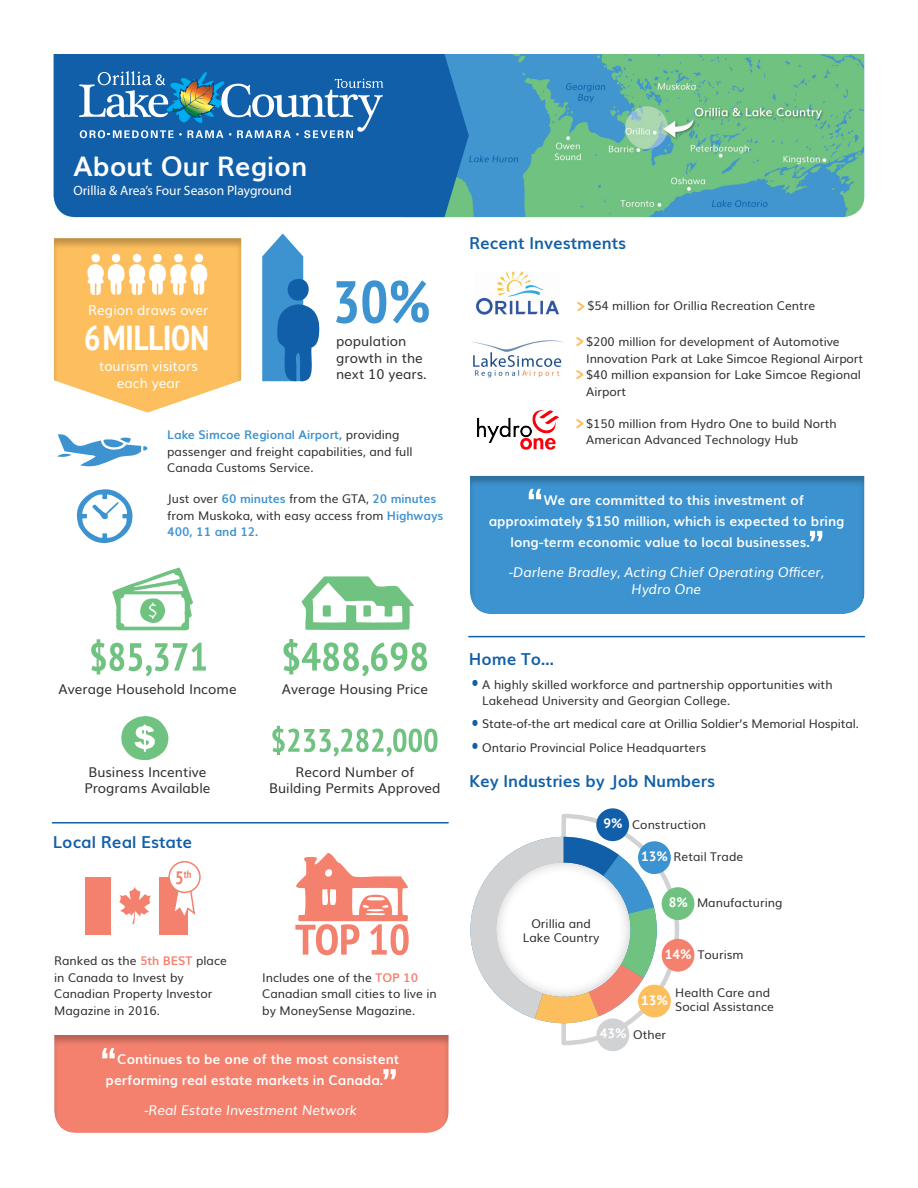
<style>
.page{position:relative;width:918px;height:1188px;background:#fff}
.page>*{position:absolute;margin:0;border:0;box-sizing:border-box;transform-origin:0 0}
.copy{font:700 condensed 34.5px "PT Sans";color:#fff}
.t1{font:700 27px "Muli";color:#fff}
.subtitle{font:700 16.5px "Muli";color:#115fa8}
.t2{font:700 13.5px/21px "Muli";color:#fff}
.copy-2{font:13.5px/16.5px "Muli";color:#312f30}
.t3{font:italic 13.5px/16.5px "Muli";color:#fff;text-align:center}
.copy-3{font:13.5px/16.5px "Muli";color:#fff;text-align:center}
.Body_Copy{font:13.5px "Myriad Pro";color:#fff}
.spending{font:700 13.5px "PT Sans";color:#fff}
.copy-4{font:12px/16.5px "Muli";color:#312f30}
.copy-5{font:700 condensed 10.5px "PT Sans";color:#f4816e}
.s1{font-weight:700;color:#3c93d0}
.s2{font-size:18px}
.s3{font-weight:700;color:#f4816e}
.s4{font-family:"PT Sans";font-weight:700;font-stretch:condensed;font-size:19.5px;color:#fdbf5d}
.s5{font-family:"PT Sans";font-weight:700;font-stretch:condensed;font-size:19.5px;color:#115fa8}
</style>
<div class="page">
<svg style="left:596px;top:808px;width:33px;height:33px"></svg>
<div style="left:662px;top:887px;width:32px;height:33px;background:#70c281;border-radius:50%"></div>
<div style="left:662px;top:939px;width:32px;height:33px;background:#f4816e;border-radius:50%"></div>
<div style="left:596px;top:1018px;width:33px;height:33px;background:#d1d2d4;border-radius:50%"></div>
<img style="left:469px;top:54px;width:395px;height:163px">
<div style="left:54px;top:54px;width:415px;height:163px;background:#115fa8"></div>
<div style="left:53px;top:236px;width:191px;height:177px;background:#312f30;opacity:.3"></div>
<svg style="left:470px;top:812px;width:211px;height:236px"></svg>
<div style="left:85px;top:877px;width:102px;height:58px;background:#f4816e"></div>
<svg style="left:175px;top:888px;width:21px;height:33px"></svg>
<div style="left:169px;top:862px;width:31px;height:30px;background:#fff;border-radius:50%"></div>
<div style="left:168px;top:861px;width:33px;height:32px;border:2px solid #f4816e;border-radius:50%"></div>
<div style="left:111px;top:875px;width:48px;height:60px;background:#fff"></div>
<svg style="left:119px;top:887px;width:32px;height:37px"></svg>
<svg style="left:336px;top:280px;width:93px;height:44px"></svg>
<svg style="left:91px;top:639px;width:115px;height:37px"></svg>
<svg style="left:302px;top:576px;width:112px;height:54px"></svg>
<img style="left:477px;top:410px;width:82px;height:40px">
<img style="left:471px;top:340px;width:93px;height:38px">
<img style="left:476px;top:271px;width:83px;height:43px">
<svg style="left:295px;top:853px;width:114px;height:102px"></svg>
<div style="left:495px;top:860px;width:137px;height:138px;background:#231f20;opacity:.29"></div>
<svg style="left:262px;top:233px;width:58px;height:149px"></svg>
<svg style="left:79px;top:71px;width:304px;height:67px;background:#407fb5"></svg>
<hr style="left:469px;top:636px;width:395px;height:1px;background:#115fa8">
<hr style="left:53px;top:822px;width:395px;height:2px;background:#115fa8">
<div style="left:468px;top:475px;width:404px;height:140px;background:#312f30;opacity:.3"></div>
<div style="left:53px;top:1034px;width:396px;height:101px;background:#312f30;opacity:.3"></div>
<svg style="left:283px;top:639px;width:144px;height:37px"></svg>
<svg style="left:112px;top:568px;width:81px;height:62px"></svg>
<svg style="left:121px;top:716px;width:47px;height:44px"></svg>
<svg style="left:77px;top:489px;width:55px;height:54px"></svg>
<svg style="left:57px;top:434px;width:90px;height:33px"></svg>
<svg style="left:272px;top:726px;width:165px;height:31px"></svg>
<svg style="left:54px;top:238px;width:187px;height:175px;background:#fac36b"></svg>
<p class="t1" style="left:73px;top:144px;width:235px">About Our Region</p>
<p class="Body_Copy" style="left:73px;top:182px;width:220px">Orillia &amp; Area’s Four Season Playground</p>
<p class="copy-3" style="left:88px;top:301px;width:122px">Region draws over</p>
<p class="copy" style="left:84px;top:315px;width:127px">6 MILLION</p>
<p class="copy-3" style="left:99px;top:357px;width:100px">tourism visitors each year</p>
<p class="copy-2" style="left:336px;top:332px;width:92px">population growth in the next 10 years.</p>
<p class="copy-4" style="left:167px;top:426px;width:247px"><span class="s1">Lake Simcoe Regional Airport,</span> providing passenger and freight capabilities, and full<br>Canada Customs Service.</p>
<p class="copy-4" style="left:167px;top:490px;width:278px">Just over <span class="s1">60 minutes</span> from the GTA, <span class="s1">20 minutes </span>from Muskoka, with easy access from <span class="s1">Highways<br>400, 11 and 12.</span></p>
<p class="copy-2" style="left:59px;top:680px;width:180px">Average Household Income</p>
<p class="copy-2" style="left:282px;top:680px;width:148px">Average Housing Price</p>
<p class="copy-2" style="left:84px;top:762px;width:128px">Business Incentive<br>Programs Available</p>
<p class="copy-2" style="left:269px;top:762px;width:173px;text-align:center">Record Number of<br>Building Permits Approved</p>
<p class="subtitle" style="left:53px;top:829px;width:141px">Local Real Estate</p>
<p class="copy-5" style="left:175px;top:868px;width:18px"><span class="s2">5</span>th</p>
<p class="copy-4" style="left:54px;top:952px;width:174px">Ranked as the <span class="s3">5th BEST</span> place in Canada to Invest by<br>Canadian Property Investor<br>Magazine in 2016.</p>
<p class="copy-4" style="left:262px;top:968px;width:176px">Includes one of the <span class="s3">TOP 10<br></span>Canadian small cities to live in by MoneySense Magazine.</p>
<p class="t2" style="left:106px;top:1048px;width:295px;text-indent:12px">Continues to be one of the most consistent performing real estate markets in Canada.</p>
<p class="t3" style="left:144px;top:1101px;width:215px">-Real Estate Investment Network</p>
<p class="subtitle" style="left:469px;top:230px;width:159px">Recent Investments</p>
<p class="copy-4" style="left:577px;top:297px;width:240px"><span class="s4">&gt;</span> $54 million for Orillia Recreation Centre</p>
<p class="copy-4" style="left:586px;top:333px;width:278px;text-indent:-11px"><span class="s4">&gt;</span> $200 million for development of Automotive<br>Innovation Park at Lake Simcoe Regional Airport</p>
<p class="copy-4" style="left:586px;top:366px;width:276px;text-indent:-11px"><span class="s4">&gt;</span> $40 million expansion for Lake Simcoe Regional<br>Airport</p>
<p class="copy-4" style="left:586px;top:414px;width:252px;text-indent:-11px"><span class="s4">&gt;</span> $150 million from Hydro One to build North<br>American Advanced Technology Hub</p>
<p class="t2" style="left:544px;top:489px;width:262px">We are committed to this investment of</p>
<p class="t2" style="left:489px;top:510px;width:357px">approximately $150 million, which is expected to bring</p>
<p class="t2" style="left:511px;top:531px;width:301px">long-term economic value to local businesses.</p>
<p class="t3" style="left:509px;top:563px;width:317px">-Darlene Bradley, Acting Chief Operating Officer,<br>Hydro One</p>
<p class="subtitle" style="left:469px;top:646px;width:87px">Home To...</p>
<p class="copy-4" style="left:482px;top:675px;width:352px;text-indent:-11px"><span class="s5">•</span> A highly skilled workforce and partnership opportunities with<br>Lakehead University and Georgian College.</p>
<p class="copy-4" style="left:472px;top:715px;width:389px"><span class="s5">•</span> State-of-the art medical care at Orillia Soldier’s Memorial Hospital.</p>
<p class="copy-4" style="left:472px;top:738px;width:236px"><span class="s5">•</span> Ontario Provincial Police Headquarters</p>
<p class="subtitle" style="left:469px;top:768px;width:248px">Key Industries by Job Numbers</p>
<p class="spending" style="left:603px;top:815px;width:20px">9%</p>
<p class="copy-4" style="left:632px;top:815px;width:75px">Construction</p>
<p class="spending" style="left:641px;top:848px;width:28px">13%</p>
<p class="copy-4" style="left:674px;top:848px;width:71px">Retail Trade</p>
<p class="copy-4" style="left:523px;top:916px;width:78px;line-height:13.5px;text-align:center">Orillia and<br>Lake Country</p>
<p class="spending" style="left:669px;top:893px;width:20px">8%</p>
<p class="copy-4" style="left:697px;top:894px;width:87px">Manufacturing</p>
<p class="spending" style="left:665px;top:945px;width:28px">14%</p>
<p class="spending" style="left:641px;top:991px;width:28px">13%</p>
<p class="copy-4" style="left:698px;top:946px;width:47px">Tourism</p>
<p class="copy-4" style="left:675px;top:985px;width:100px;line-height:13.5px">Health Care and<br>Social Assistance</p>
<p class="spending" style="left:600px;top:1025px;width:28px">43%</p>
<p class="copy-4" style="left:633px;top:1025px;width:35px">Other</p>
</div>
